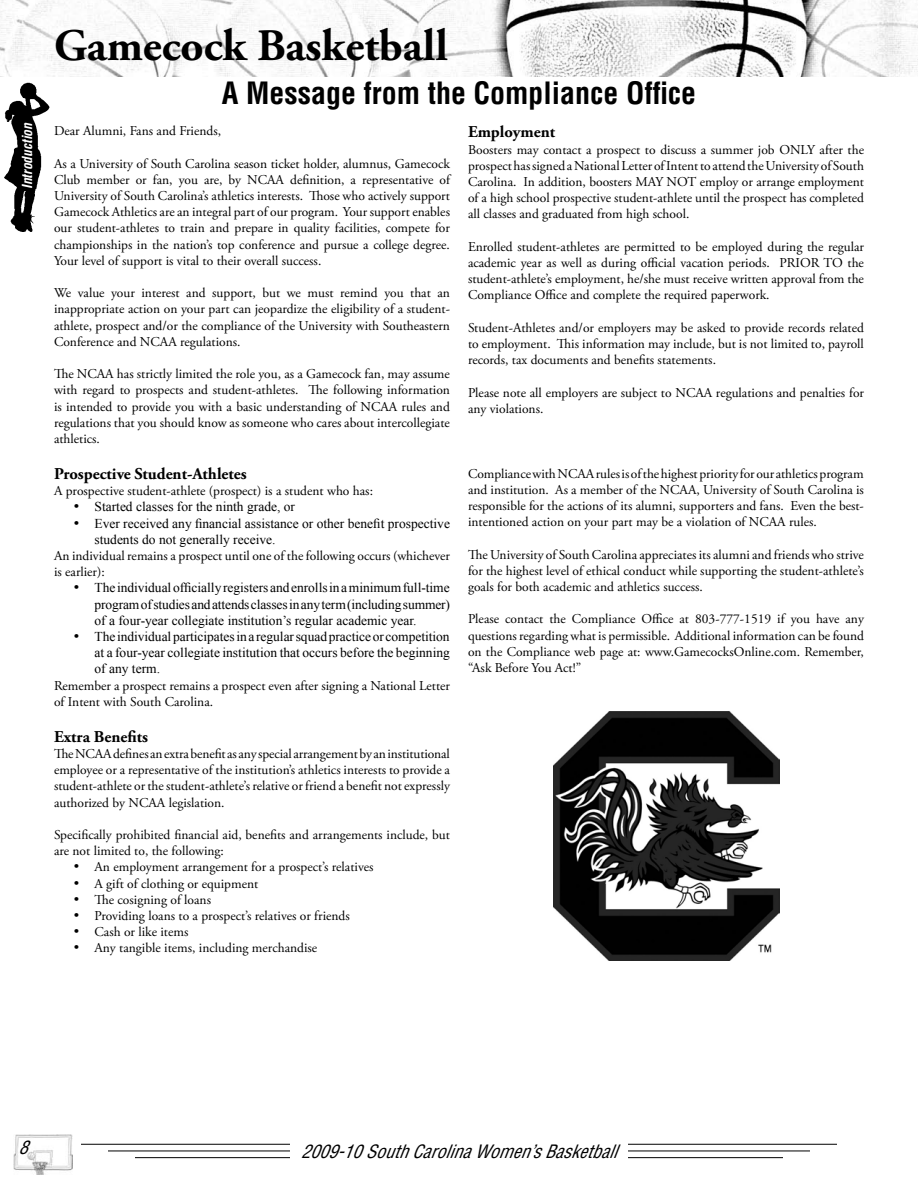
<style>
.page{position:relative;width:918px;height:1188px;background:#fff}
.page>*{position:absolute;margin:0;border:0;box-sizing:border-box;transform-origin:0 0}
.t1{font:700 45px "Adobe Garamond Pro";color:#000}
.t2{font:700 condensed 30px "Helvetica";color:#000}
.t3{font:italic condensed 18px "Helvetica";color:#000}
.t4{font:700 16.5px "Adobe Garamond Pro";color:#000}
.t5{font:13.5px/16.2px "Adobe Garamond Pro";color:#000;text-align:justify}
.t6{font:13.5px/16.2px "Times New Roman";color:#000;text-align:justify}
.t7{font:italic 700 condensed 13.5px "Helvetica";color:#fff}
</style>
<div class="page">
<img style="left:4px;top:82px;width:46px;height:150px">
<hr style="left:108px;top:1151px;width:702px;height:1px;background:#000">
<hr style="left:135px;top:1157px;width:648px;height:1px;background:#000">
<hr style="left:81px;top:1144px;width:756px;height:1px;background:#000">
<img style="left:14px;top:1135px;width:59px;height:39px">
<div style="left:290px;top:1143px;width:338px;height:18px;background:#fff"></div>
<img style="left:0;top:0;width:918px;height:76px">
<img style="left:553px;top:711px;width:226px;height:250px">
<p class="t7" style="left:19px;top:189px;width:68px;rotate:-90deg">Introduction</p>
<h1 class="t1" style="left:54px;top:19px;width:395px">Gamecock Basketball</h1>
<h2 class="t2" style="left:222px;top:75px;width:476px">A Message from the Compliance Office</h2>
<p class="t5" style="left:54px;top:123px;width:169px">Dear Alumni, Fans and Friends,</p>
<p class="t5" style="left:54px;top:156px;width:398px">As a University of South Carolina season ticket holder, alumnus, Gamecock Club member or fan, you are, by NCAA definition, a representative of University of South Carolina’s athletics interests. Those who actively support Gamecock Athletics are an integral part of our program. Your support enables our student-athletes to train and prepare in quality facilities, compete for championships in the nation’s top conference and pursue a college degree.<br>Your level of support is vital to their overall success.</p>
<p class="t5" style="left:54px;top:285px;width:398px">We value your interest and support, but we must remind you that an inappropriate action on your part can jeopardize the eligibility of a student&shy;athlete, prospect and/or the compliance of the University with Southeastern Conference and NCAA regulations.</p>
<p class="t5" style="left:54px;top:366px;width:398px">The NCAA has strictly limited the role you, as a Gamecock fan, may assume with regard to prospects and student-athletes. The following information is intended to provide you with a basic understanding of NCAA rules and regulations that you should know as someone who cares about intercollegiate athletics.</p>
<p class="t4" style="left:54px;top:464px;width:194px">Prospective Student-Athletes</p>
<p class="t5" style="left:54px;top:483px;width:321px">A prospective student-athlete (prospect) is a student who has:</p>
<p class="t6" style="left:73px;top:499px;width:223px">• Started classes for the ninth grade, or</p>
<p class="t6" style="left:94px;top:515px;width:357px;text-indent:-21px">• Ever received any financial assistance or other benefit prospective students do not generally receive.</p>
<p class="t5" style="left:54px;top:548px;width:398px">An individual remains a prospect until one of the following occurs (whichever is earlier):</p>
<p class="t6" style="left:94px;top:580px;width:357px;text-indent:-21px">• The individual officially registers and enrolls in a minimum full-time program of studies and attends classes in any term (including summer) of a four-year collegiate institution’s regular academic year.</p>
<p class="t6" style="left:94px;top:628px;width:357px;text-indent:-21px">• The individual participates in a regular squad practice or competition at a four-year collegiate institution that occurs before the beginning of any term.</p>
<p class="t5" style="left:54px;top:678px;width:398px">Remember a prospect remains a prospect even after signing a National Letter of Intent with South Carolina.</p>
<p class="t4" style="left:54px;top:727px;width:95px">Extra Benefits</p>
<p class="t5" style="left:54px;top:746px;width:397px">The NCAA defines an extra benefit as any special arrangement by an institutional employee or a representative of the institution’s athletics interests to provide a student-athlete or the student-athlete’s relative or friend a benefit not expressly authorized by NCAA legislation.</p>
<p class="t5" style="left:54px;top:827px;width:398px">Specifically prohibited financial aid, benefits and arrangements include, but are not limited to, the following:</p>
<p class="t5" style="left:73px;top:859px;width:302px">• An employment arrangement for a prospect’s relatives</p>
<p class="t5" style="left:73px;top:876px;width:186px">• A gift of clothing or equipment</p>
<p class="t5" style="left:73px;top:892px;width:139px">• The cosigning of loans</p>
<p class="t5" style="left:73px;top:908px;width:278px">• Providing loans to a prospect’s relatives or friends</p>
<p class="t5" style="left:73px;top:924px;width:116px">• Cash or like items</p>
<p class="t5" style="left:73px;top:940px;width:245px">• Any tangible items, including merchandise</p>
<p class="t4" style="left:468px;top:122px;width:89px">Employment</p>
<p class="t5" style="left:468px;top:142px;width:398px">Boosters may contact a prospect to discuss a summer job ONLY after the prospect has signed a National Letter of Intent to attend the University of South Carolina. In addition, boosters MAY NOT employ or arrange employment of a high school prospective student-athlete until the prospect has completed all classes and graduated from high school.</p>
<p class="t5" style="left:468px;top:239px;width:398px">Enrolled student-athletes are permitted to be employed during the regular academic year as well as during official vacation periods. PRIOR TO the student-athlete’s employment, he/she must receive written approval from the Compliance Office and complete the required paperwork.</p>
<p class="t5" style="left:468px;top:320px;width:398px">Student-Athletes and/or employers may be asked to provide records related to employment. This information may include, but is not limited to, payroll records, tax documents and benefits statements.</p>
<p class="t5" style="left:468px;top:385px;width:398px">Please note all employers are subject to NCAA regulations and penalties for any violations.</p>
<p class="t5" style="left:468px;top:466px;width:397px">Compliance with NCAA rules is of the highest priority for our athletics program and institution. As a member of the NCAA, University of South Carolina is responsible for the actions of its alumni, supporters and fans. Even the best&shy;intentioned action on your part may be a violation of NCAA rules.</p>
<p class="t5" style="left:468px;top:547px;width:398px">The University of South Carolina appreciates its alumni and friends who strive for the highest level of ethical conduct while supporting the student-athlete’s goals for both academic and athletics success.</p>
<p class="t5" style="left:468px;top:611px;width:398px">Please contact the Compliance Office at 803-777-1519 if you have any questions regarding what is permissible. Additional information can be found on the Compliance web page at: www.GamecocksOnline.com. Remember, “Ask Before You Act!”</p>
<h3 class="t3" style="left:19px;top:1136px;width:10px">8</h3>
<h3 class="t3" style="left:301px;top:1140px;width:317px">2009-10 South Carolina Women’s Basketball</h3>
</div>
